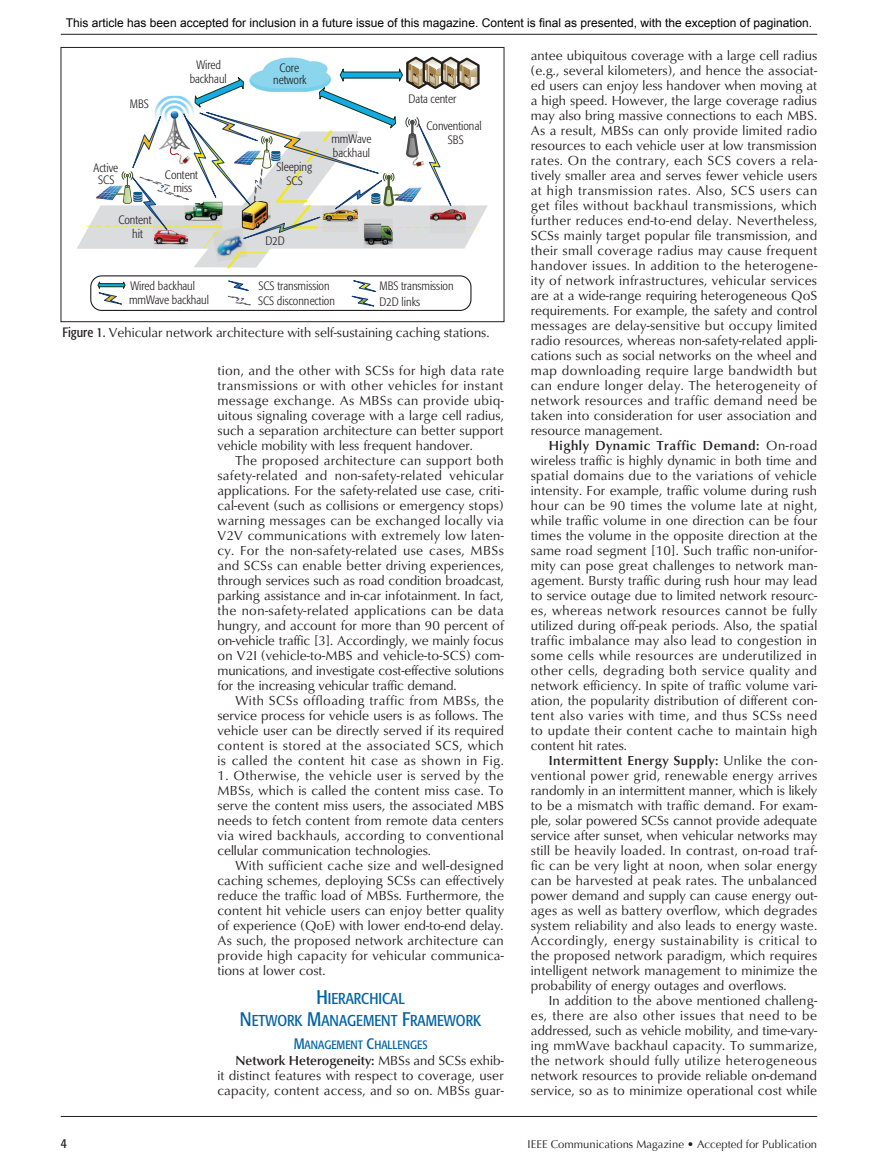
<style>
.page{position:relative;width:878px;height:1175px;background:#fff}
.page>*{position:absolute;margin:0;border:0;box-sizing:border-box;transform-origin:0 0}
.HEADER___2_-_2_Lines{font:15.6px/22.5px "Formata Condensed SC800";color:#0163a7;text-align:center}
.TEXT__Body{font:13.5px/15px "Classico URW";letter-spacing:.01em;color:#231f20;text-align:justify}
.TEXT__Body_-_No_Inde{font:13.5px/15px "Classico URW";color:#231f20;text-align:justify}
.t1{font:13.5px "Formata Condensed SC800";color:#231f20}
.t2{font:300 condensed 12px/14.1px "Formata";color:#231f20;text-align:center}
.t3{font:12px "Arial";color:#000}
.HEADER___3{font:12px "Formata Condensed SC800";color:#0163a7}
.t4{font:11.25px "Optima";color:#231f20}
.s1{font-family:"Formata";font-stretch:condensed}
.s2{font-size:19.5px}
.s3{font-size:15px}
.s4{font-weight:500}
</style>
<div class="page">
<hr style="left:61px;top:34px;width:756px;height:1px;background:#231f20">
<hr style="left:61px;top:1116px;width:756px;height:1px;background:#231f20">
<svg style="left:77px;top:56px;width:411px;height:213px"></svg>
<div style="left:90px;top:275px;width:381px;height:36px;border:1px solid #231f20;border-radius:11px"></div>
<svg style="left:97px;top:281px;width:29px;height:24px"></svg>
<svg style="left:228px;top:280px;width:23px;height:26px"></svg>
<svg style="left:351px;top:280px;width:25px;height:27px"></svg>
<div style="left:61px;top:47px;width:443px;height:275px;border:1px solid #231f20"></div>
<p class="t3" style="left:66px;top:15px;width:747px">This article has been accepted for inclusion in a future issue of this magazine. Content is final as presented, with the exception of pagination.</p>
<p class="t2" style="left:130px;top:97px;width:21px">MBS</p>
<p class="t2" style="left:190px;top:58px;width:39px">Wired backhaul</p>
<p class="t2" style="left:273px;top:61px;width:35px;line-height:12.5px">Core network</p>
<p class="t2" style="left:94px;top:161px;width:26px;line-height:12.5px">Active<br>SCS</p>
<p class="t2" style="left:276px;top:159px;width:37px">Sleeping<br>SCS</p>
<p class="t2" style="left:118px;top:213px;width:35px">Content hit</p>
<p class="t2" style="left:165px;top:169px;width:35px;line-height:12.5px">Content miss</p>
<p class="t2" style="left:265px;top:233px;width:21px">D2D</p>
<p class="t2" style="left:331px;top:132px;width:42px;text-align:left">mmWave backhaul</p>
<p class="t2" style="left:408px;top:92px;width:49px">Data center</p>
<p class="t2" style="left:426px;top:119px;width:57px">Conventional<br>SBS</p>
<p class="t2" style="left:129px;top:278px;width:81px;text-align:left">Wired backhaul mmWave backhaul</p>
<p class="t2" style="left:258px;top:279px;width:73px">SCS transmission</p>
<p class="t2" style="left:258px;top:293px;width:78px">SCS disconnection</p>
<p class="t2" style="left:379px;top:279px;width:76px">MBS transmission</p>
<p class="t2" style="left:379px;top:295px;width:42px">D2D links</p>
<p class="TEXT__Body" style="left:62px;top:324px;width:428px"><span class="s1">Figure 1.</span> Vehicular network architecture with self-sustaining caching stations.</p>
<p class="TEXT__Body_-_No_Inde" style="left:217px;top:362px;width:288px">tion, and the other with SCSs for high data rate transmissions or with other vehicles for instant message exchange. As MBSs can provide ubiq&shy;uitous signaling coverage with a large cell radius, such a separation architecture can better support vehicle mobility with less frequent handover.</p>
<p class="TEXT__Body" style="left:217px;top:452px;width:288px;text-indent:18px">The proposed architecture can support both safety-related and non-safety-related vehicular applications. For the safety-related use case, criti&shy;cal-event (such as collisions or emergency stops) warning messages can be exchanged locally via V2V communications with extremely low laten&shy;cy. For the non-safety-related use cases, MBSs and SCSs can enable better driving experiences, through services such as road condition broadcast, parking assistance and in-car infotainment. In fact, the non-safety-related applications can be data hungry, and account for more than 90 percent of on-vehicle traffic [3]. Accordingly, we mainly focus on V2I (vehicle-to-MBS and vehicle-to-SCS) com&shy;munications, and investigate cost-effective solutions for the increasing vehicular traffic demand.</p>
<p class="TEXT__Body" style="left:217px;top:692px;width:288px;text-indent:18px">With SCSs offloading traffic from MBSs, the service process for vehicle users is as follows. The vehicle user can be directly served if its required content is stored at the associated SCS, which is called the content hit case as shown in Fig.</p>
<p class="TEXT__Body" style="left:217px;top:767px;width:288px">1. Otherwise, the vehicle user is served by the MBSs, which is called the content miss case. To serve the content miss users, the associated MBS needs to fetch content from remote data centers via wired backhauls, according to conventional cellular communication technologies.</p>
<p class="TEXT__Body" style="left:217px;top:857px;width:288px;text-indent:18px">With sufficient cache size and well-designed caching schemes, deploying SCSs can effectively reduce the traffic load of MBSs. Furthermore, the content hit vehicle users can enjoy better quality of experience (QoE) with lower end-to-end delay.<br>As such, the proposed network architecture can provide high capacity for vehicular communica&shy;tions at lower cost.</p>
<p class="HEADER___2_-_2_Lines" style="left:240px;top:987px;width:243px"><span class="s2">H</span>IERARCHICAL<br><span class="s2">N</span>ETWORK <span class="s2">M</span>ANAGEMENT <span class="s2">F</span>RAMEWORK</p>
<p class="HEADER___3" style="left:294px;top:1037px;width:135px"><span class="s3">M</span>ANAGEMENT <span class="s3">C</span>HALLENGES</p>
<p class="TEXT__Body" style="left:217px;top:1052px;width:288px;text-indent:18px"><span class="s4">Network Heterogeneity:</span> MBSs and SCSs exhib&shy;it distinct features with respect to coverage, user capacity, content access, and so on. MBSs guar-</p>
<p class="TEXT__Body" style="left:531px;top:47px;width:288px">antee ubiquitous coverage with a large cell radius (e.g., several kilometers), and hence the associat&shy;ed users can enjoy less handover when moving at a high speed. However, the large coverage radius may also bring massive connections to each MBS.<br>As a result, MBSs can only provide limited radio resources to each vehicle user at low transmission rates. On the contrary, each SCS covers a rela&shy;tively smaller area and serves fewer vehicle users at high transmission rates. Also, SCS users can get files without backhaul transmissions, which further reduces end-to-end delay. Nevertheless, SCSs mainly target popular file transmission, and their small coverage radius may cause frequent handover issues. In addition to the heterogene&shy;ity of network infrastructures, vehicular services are at a wide-range requiring heterogeneous QoS requirements. For example, the safety and control messages are delay-sensitive but occupy limited radio resources, whereas non-safety-related appli&shy;cations such as social networks on the wheel and map downloading require large bandwidth but can endure longer delay. The heterogeneity of network resources and traffic demand need be taken into consideration for user association and resource management.</p>
<p class="TEXT__Body" style="left:531px;top:437px;width:288px;text-indent:18px"><span class="s4">Highly Dynamic Traffic Demand:</span> On-road wireless traffic is highly dynamic in both time and spatial domains due to the variations of vehicle intensity. For example, traffic volume during rush hour can be 90 times the volume late at night, while traffic volume in one direction can be four times the volume in the opposite direction at the same road segment [10]. Such traffic non-unifor&shy;mity can pose great challenges to network man&shy;agement. Bursty traffic during rush hour may lead to service outage due to limited network resourc&shy;es, whereas network resources cannot be fully utilized during off-peak periods. Also, the spatial traffic imbalance may also lead to congestion in some cells while resources are underutilized in other cells, degrading both service quality and network efficiency. In spite of traffic volume vari&shy;ation, the popularity distribution of different con&shy;tent also varies with time, and thus SCSs need to update their content cache to maintain high content hit rates.</p>
<p class="TEXT__Body" style="left:531px;top:752px;width:288px;text-indent:18px"><span class="s4">Intermittent Energy Supply:</span> Unlike the con&shy;ventional power grid, renewable energy arrives randomly in an intermittent manner, which is likely to be a mismatch with traffic demand. For exam&shy;ple, solar powered SCSs cannot provide adequate service after sunset, when vehicular networks may still be heavily loaded. In contrast, on-road traf&shy;fic can be very light at noon, when solar energy can be harvested at peak rates. The unbalanced power demand and supply can cause energy out&shy;ages as well as battery overflow, which degrades system reliability and also leads to energy waste.<br>Accordingly, energy sustainability is critical to the proposed network paradigm, which requires intelligent network management to minimize the probability of energy outages and overflows.</p>
<p class="TEXT__Body" style="left:531px;top:992px;width:288px;text-indent:18px">In addition to the above mentioned challeng&shy;es, there are also other issues that need to be addressed, such as vehicle mobility, and time-vary&shy;ing mmWave backhaul capacity. To summarize, the network should fully utilize heterogeneous network resources to provide reliable on-demand service, so as to minimize operational cost while</p>
<p class="t1" style="left:61px;top:1134px;width:8px">4</p>
<p class="t4" style="left:527px;top:1137px;width:291px">IEEE Communications Magazine • Accepted for Publication</p>
</div>
